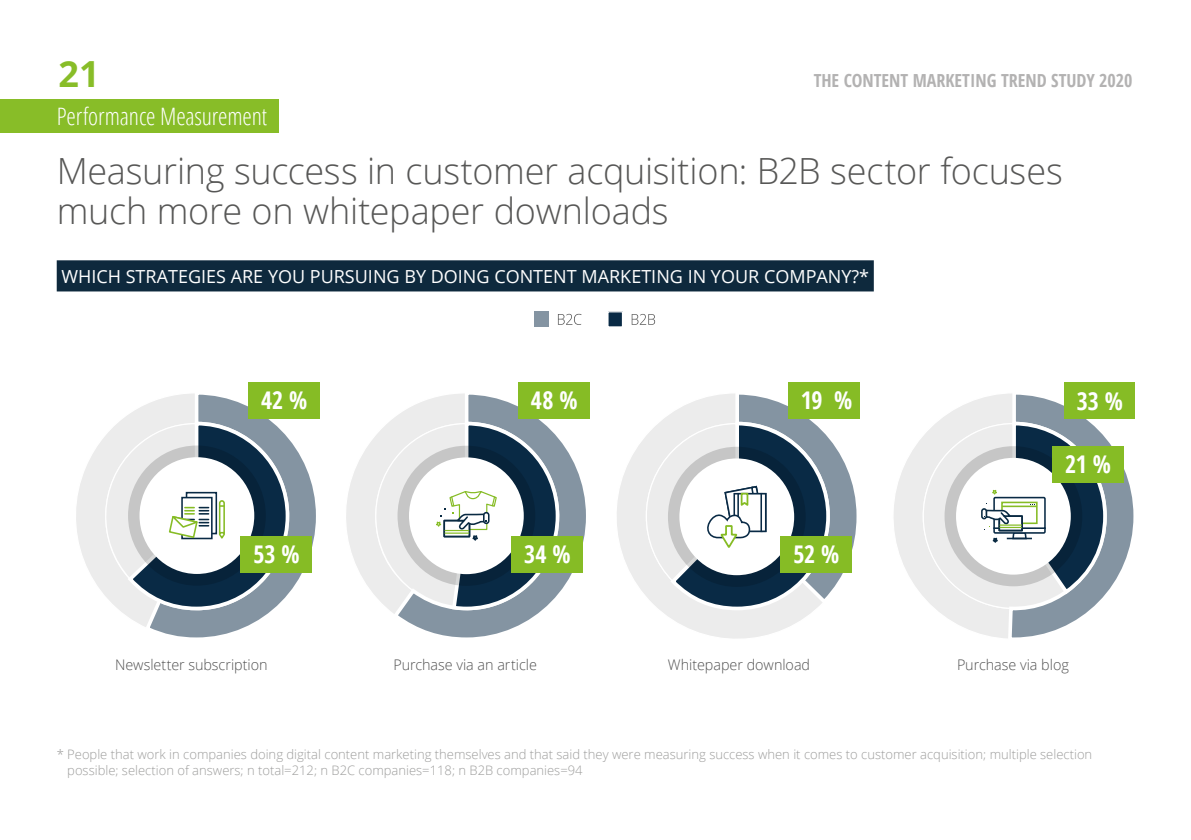
<style>
.page{position:relative;width:1191px;height:840px;background:#fff}
.page>*{position:absolute;margin:0;border:0;box-sizing:border-box;transform-origin:0 0}
.t1{font:300 36px/40px "Open Sans";letter-spacing:-.005em;color:#575756}
.t2{font:700 36px "Open Sans";color:#88bd28}
.t3{font:700 condensed 24.4px "Open Sans";color:#fff}
.t4{font:300 condensed 24px "Open Sans";letter-spacing:-.005em;color:#fff}
.t5{font:18px "Open Sans";color:#fff}
.t6{font:700 condensed 18px "Open Sans";color:#b3b2b2}
.t7{font:300 14.6px "Open Sans";letter-spacing:-.005em;color:#515151}
.t8{font:300 13px/15.6px "Open Sans";color:#9d9d9c}
</style>
<div class="page">
<svg style="left:156px;top:418px;width:164px;height:220px"></svg>
<svg style="left:400px;top:389px;width:190px;height:249px"></svg>
<svg style="left:617px;top:449px;width:196px;height:190px"></svg>
<div style="left:248px;top:382px;width:72px;height:36px;background:#86bc25"></div>
<div style="left:241px;top:536px;width:71px;height:36px;background:#86bc25"></div>
<div style="left:518px;top:382px;width:71px;height:36px;background:#86bc25"></div>
<div style="left:512px;top:536px;width:71px;height:36px;background:#86bc25"></div>
<div style="left:788px;top:382px;width:71px;height:36px;background:#86bc25"></div>
<div style="left:1064px;top:382px;width:70px;height:37px;background:#86bc25"></div>
<svg style="left:76px;top:393px;width:215px;height:237px"></svg>
<svg style="left:346px;top:391px;width:215px;height:226px"></svg>
<svg style="left:637px;top:389px;width:223px;height:222px"></svg>
<svg style="left:894px;top:393px;width:240px;height:245px"></svg>
<div style="left:57px;top:260px;width:816px;height:31px;background:#0e293d"></div>
<div style="left:0;top:99px;width:278px;height:34px;background:#88bd28"></div>
<div style="left:534px;top:311px;width:15px;height:16px;background:#8494a2"></div>
<div style="left:608px;top:311px;width:14px;height:16px;background:#092a45"></div>
<div style="left:607px;top:311px;width:16px;height:16px;border:1px solid #fff"></div>
<svg style="left:631px;top:314px;width:24px;height:10px"></svg>
<svg style="left:558px;top:313px;width:23px;height:12px"></svg>
<h1 class="t2" style="left:59px;top:48px;width:43px">21</h1>
<h3 class="t4" style="left:57px;top:99px;width:212px">Performance Measurement</h3>
<h3 class="t6" style="left:813px;top:68px;width:320px">THE CONTENT MARKETING TREND STUDY 2020</h3>
<h1 class="t1" style="left:57px;top:149px;width:1007px">Measuring success in customer acquisition: B2B sector focuses much more on whitepaper downloads</h1>
<h3 class="t5" style="left:61px;top:264px;width:809px">WHICH STRATEGIES ARE YOU PURSUING BY DOING CONTENT MARKETING IN YOUR COMPANY?*</h3>
<h2 class="t3" style="left:261px;top:383px;width:48px">42 %</h2>
<h2 class="t3" style="left:531px;top:383px;width:48px">48 %</h2>
<h2 class="t3" style="left:801px;top:383px;width:53px">19 %</h2>
<h2 class="t3" style="left:1076px;top:383px;width:48px">33 %</h2>
<h2 class="t3" style="left:253px;top:537px;width:48px">53 %</h2>
<h2 class="t3" style="left:524px;top:537px;width:48px">34 %</h2>
<h2 class="t3" style="left:793px;top:537px;width:47px">52 %</h2>
<h2 class="t3" style="left:1065px;top:447px;width:47px">21 %</h2>
<p class="t7" style="left:115px;top:654px;width:154px">Newsletter subscription</p>
<p class="t7" style="left:393px;top:654px;width:145px">Purchase via an article</p>
<p class="t7" style="left:668px;top:654px;width:144px">Whitepaper download</p>
<p class="t7" style="left:957px;top:654px;width:113px">Purchase via blog</p>
<p class="t8" style="left:67px;top:745px;width:1026px;text-indent:-11px">* People that work in companies doing digital content marketing themselves and that said they were measuring success when it comes to customer acquisition; multiple selection possible; selection of answers; n total=212; n B2C companies=118; n B2B companies=94</p>
</div>
